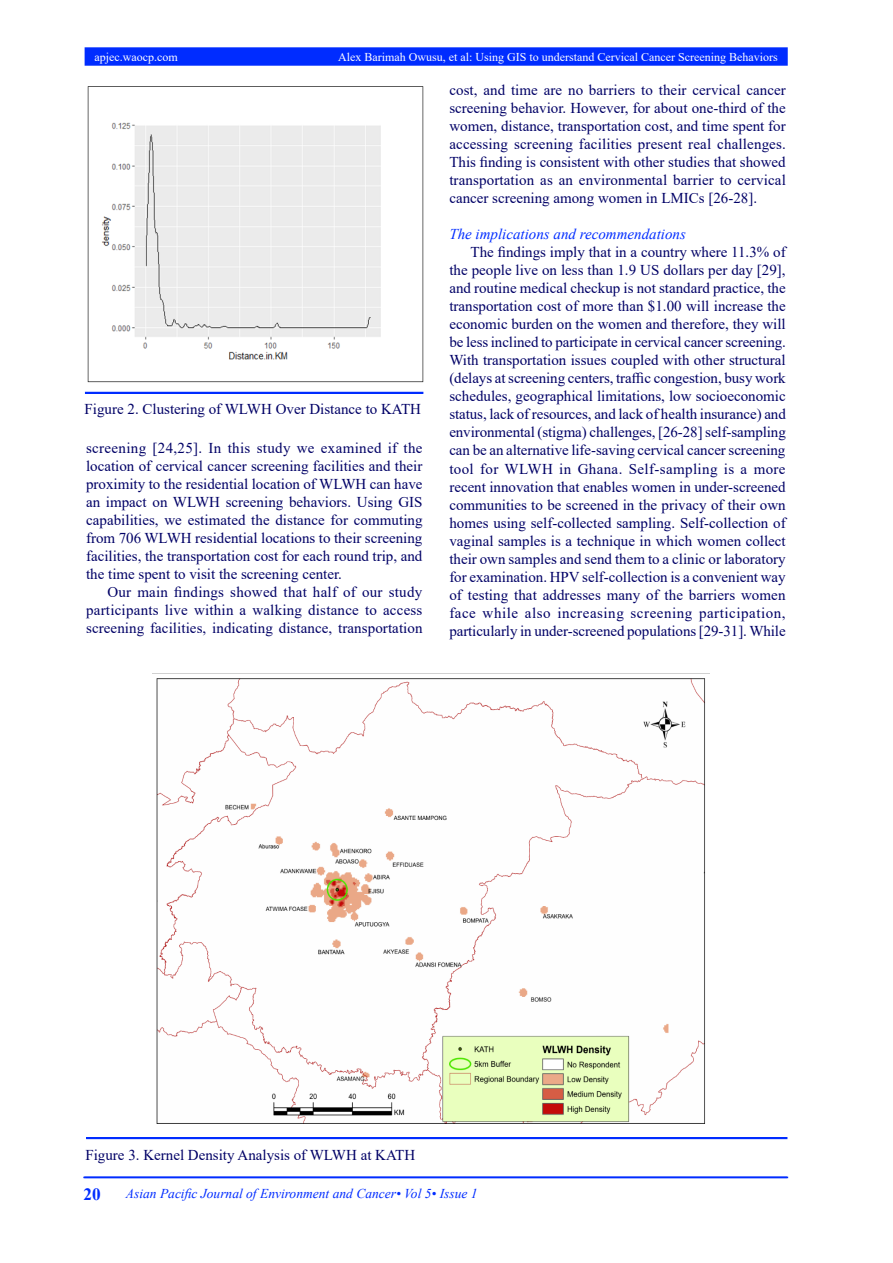
<style>
.page{position:relative;width:893px;height:1263px;background:#fff}
.page>*{position:absolute;margin:0;border:0;box-sizing:border-box;transform-origin:0 0}
.t1{font:700 17.25px "Times New Roman";color:#002cff}
.t2{font:15px/18px "Times New Roman";color:#006;text-align:justify}
.t3{font:italic 15px "Times New Roman";color:#002cff}
.t4{font:italic 13.5px "Times New Roman";color:#002cff}
.t5{font:12px "Times New Roman";color:#fff}
</style>
<div class="page">
<div style="left:85px;top:48px;width:702px;height:17px;background:#002cff"></div>
<div style="left:85px;top:47px;width:703px;height:19px;border:2px solid #002cff"></div>
<hr style="left:84px;top:1177px;width:703px;height:1px;background:#002cff">
<img style="left:152px;top:673px;width:558px;height:451px">
<div style="left:86px;top:1137px;width:701px;height:2px;border:1px solid #002cff"></div>
<img style="left:87px;top:86px;width:337px;height:297px">
<div style="left:85px;top:392px;width:338px;height:2px;border:1px solid #002cff"></div>
<p class="t5" style="left:95px;top:48px;width:85px">apjec.waocp.com</p>
<p class="t5" style="left:338px;top:48px;width:441px">Alex Barimah Owusu, et al: Using GIS to understand Cervical Cancer Screening Behaviors</p>
<p class="t2" style="left:85px;top:399px;width:338px">Figure 2. Clustering of WLWH Over Distance to KATH</p>
<p class="t2" style="left:86px;top:438px;width:338px">screening [24,25]. In this study we examined if the location of cervical cancer screening facilities and their proximity to the residential location of WLWH can have an impact on WLWH screening behaviors. Using GIS capabilities, we estimated the distance for commuting from 706 WLWH residential locations to their screening facilities, the transportation cost for each round trip, and the time spent to visit the screening center.</p>
<p class="t2" style="left:86px;top:582px;width:338px;text-indent:21px">Our main findings showed that half of our study participants live within a walking distance to access screening facilities, indicating distance, transportation</p>
<p class="t2" style="left:449px;top:81px;width:338px">cost, and time are no barriers to their cervical cancer screening behavior. However, for about one-third of the women, distance, transportation cost, and time spent for accessing screening facilities present real challenges.<br>This finding is consistent with other studies that showed transportation as an environmental barrier to cervical cancer screening among women in LMICs [26-28].</p>
<p class="t3" style="left:449px;top:224px;width:238px">The implications and recommendations</p>
<p class="t2" style="left:449px;top:243px;width:338px;text-indent:21px">The findings imply that in a country where 11.3% of the people live on less than 1.9 US dollars per day [29], and routine medical checkup is not standard practice, the transportation cost of more than $1.00 will increase the economic burden on the women and therefore, they will be less inclined to participate in cervical cancer screening.<br>With transportation issues coupled with other structural (delays at screening centers, traffic congestion, busy work schedules, geographical limitations, low socioeconomic status, lack of resources, and lack of health insurance) and environmental (stigma) challenges, [26-28] self-sampling can be an alternative life-saving cervical cancer screening tool for WLWH in Ghana. Self-sampling is a more recent innovation that enables women in under-screened communities to be screened in the privacy of their own homes using self-collected sampling. Self-collection of vaginal samples is a technique in which women collect their own samples and send them to a clinic or laboratory for examination. HPV self-collection is a convenient way of testing that addresses many of the barriers women face while also increasing screening participation, particularly in under-screened populations [29-31]. While</p>
<p class="t2" style="left:85px;top:1145px;width:331px">Figure 3. Kernel Density Analysis of WLWH at KATH</p>
<p class="t1" style="left:84px;top:1181px;width:19px">20</p>
<p class="t4" style="left:126px;top:1184px;width:353px">Asian Pacific Journal of Environment and Cancer• Vol 5• Issue 1</p>
</div>
